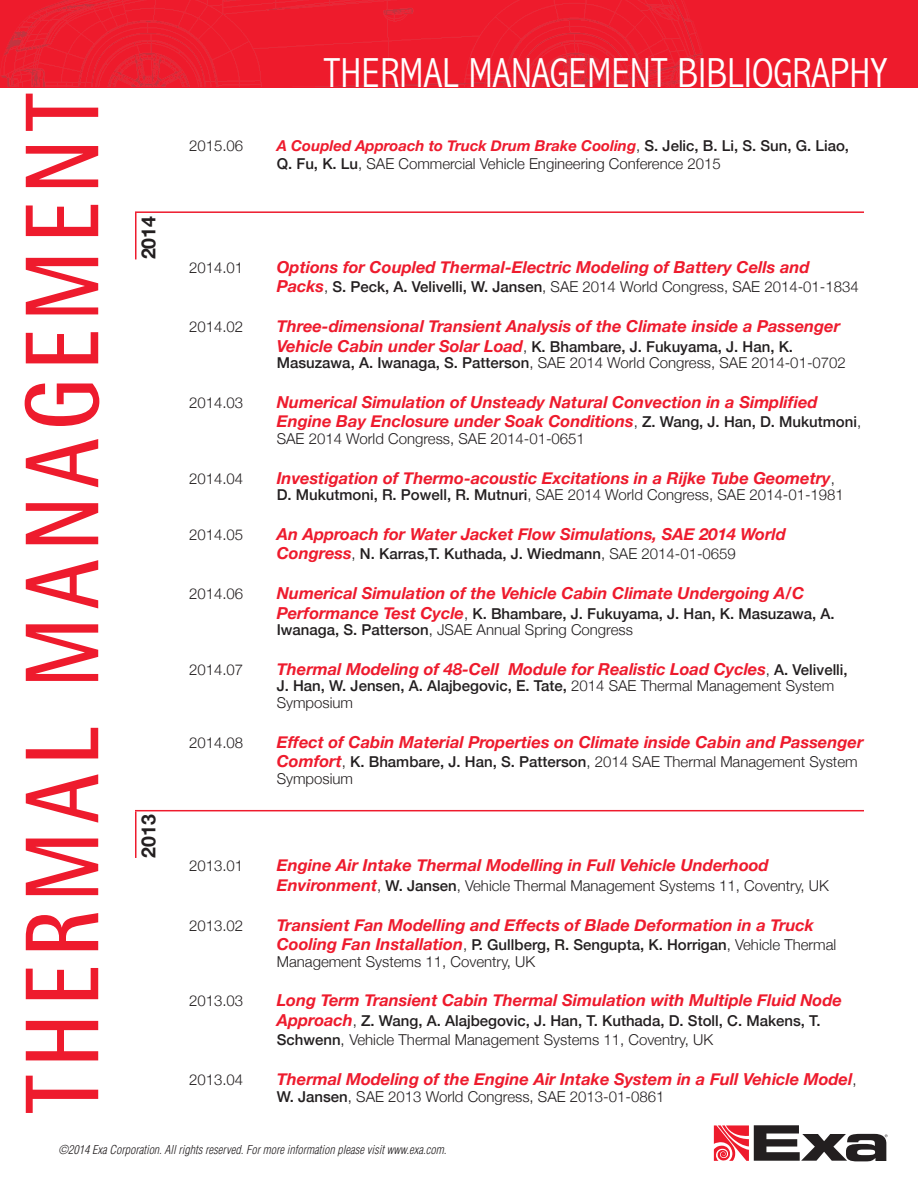
<style>
.page{position:relative;width:918px;height:1188px;background:#fff}
.page>*{position:absolute;margin:0;border:0;box-sizing:border-box;transform-origin:0 0}
.t1{font:700 105px "Rotis Semi Sans";letter-spacing:.1em;color:#ee1b2d;scale:.8 1}
.t2{font:300 condensed 42px "Abadi";color:#fff}
.t3{font:700 19.5px "Helvetica Neue";color:#231f20}
.hanging_indent{font:italic 700 16.5px/19.5px "Helvetica Neue";color:#ee1b2d}
.hanging_indent-2{font:300 15px/16.5px "Helvetica Neue";color:#231f20}
.hanging_indent-3{font:500 15px/16.5px "Helvetica Neue";color:#231f20}
.t4{font:italic 300 condensed 12px "Helvetica";color:#231f20}
.s1{font-weight:700;font-style:italic;color:#ee1b2d}
.s2{font-weight:500}
.s3{font-weight:700;font-style:italic;font-size:16.5px;color:#ee1b2d}
.s4{font-weight:300}
.s5{font-weight:300;font-style:normal;font-size:15px;color:#231f20}
.s6{font-weight:500;font-style:normal;font-size:15px;color:#231f20}
</style>
<div class="page">
<div style="left:0;top:0;width:918px;height:88px;background:#ee1b2c"></div>
<img style="left:1px;top:0;width:702px;height:86px">
<svg style="left:714px;top:1125px;width:174px;height:36px"></svg>
<hr style="left:135px;top:211px;width:729px;height:2px;background:#ee1b2d">
<hr style="left:135px;top:213px;width:1px;height:46px;background:#ee1b2d">
<hr style="left:135px;top:810px;width:729px;height:1px;background:#ee1b2d">
<hr style="left:135px;top:811px;width:2px;height:47px;background:#ee1b2d">
<h2 class="t2" style="left:324px;top:48px;width:566px">THERMAL MANAGEMENT BIBLIOGRAPHY</h2>
<h1 class="t1" style="left:-2px;top:1113px;width:1276px;rotate:-90deg">THERMAL MANAGEMENT</h1>
<p class="t4" style="left:58px;top:1142px;width:389px">©2014 Exa Corporation. All rights reserved. For more information please visit www.exa.com.</p>
<p class="hanging_indent-2" style="left:189px;top:136px;width:56px">2015.06</p>
<p class="hanging_indent-2" style="left:277px;top:136px;width:574px;line-height:18px"><span class="s1">A Coupled Approach to Truck Drum Brake Cooling</span>, <span class="s2">S. Jelic, B. Li, S. Sun, G. Liao,<br>Q. Fu, K. Lu</span>, SAE Commercial Vehicle Engineering Conference 2015</p>
<p class="t3" style="left:133px;top:259px;width:45px;rotate:-90deg">2014</p>
<p class="hanging_indent-2" style="left:189px;top:259px;width:56px">2014.01</p>
<p class="hanging_indent" style="left:277px;top:258px;width:534px">Options for Coupled Thermal-Electric Modeling of Battery Cells and</p>
<p class="hanging_indent-2" style="left:277px;top:278px;width:584px"><span class="s3">Packs</span>, <span class="s2">S. Peck, A. Velivelli, W. Jansen</span>, SAE 2014 World Congress, SAE 2014-01-1834</p>
<p class="hanging_indent-2" style="left:189px;top:318px;width:56px">2014.02</p>
<p class="hanging_indent" style="left:277px;top:317px;width:565px">Three-dimensional Transient Analysis of the Climate inside a Passenger</p>
<p class="hanging_indent-3" style="left:277px;top:337px;width:571px"><span class="s3">Vehicle Cabin under Solar Load</span><span class="s4">,</span> K. Bhambare, J. Fukuyama, J. Han, K.<br>Masuzawa, A. Iwanaga, S. Patterson<span class="s4">, SAE 2014 World Congress, SAE 2014-01-0702</span></p>
<p class="hanging_indent-2" style="left:189px;top:394px;width:56px">2014.03</p>
<p class="hanging_indent" style="left:277px;top:393px;width:586px">Numerical Simulation of Unsteady Natural Convection in a Simplified<br>Engine Bay Enclosure under Soak Conditions<span class="s5">,</span> <span class="s6">Z. Wang, J. Han, D. Mukutmoni</span><span class="s5">,</span></p>
<p class="hanging_indent-2" style="left:277px;top:430px;width:310px">SAE 2014 World Congress, SAE 2014-01-0651</p>
<p class="hanging_indent-2" style="left:189px;top:469px;width:56px">2014.04</p>
<p class="hanging_indent" style="left:277px;top:469px;width:560px">Investigation of Thermo-acoustic Excitations in a Rijke Tube Geometry<span class="s5">,</span></p>
<p class="hanging_indent-2" style="left:277px;top:486px;width:569px"><span class="s2">D. Mukutmoni, R. Powell, R. Mutnuri</span>, SAE 2014 World Congress, SAE 2014-01-1981</p>
<p class="hanging_indent-2" style="left:189px;top:526px;width:56px">2014.05</p>
<p class="hanging_indent" style="left:277px;top:525px;width:511px">An Approach for Water Jacket Flow Simulations, SAE 2014 World</p>
<p class="hanging_indent-3" style="left:277px;top:545px;width:461px"><span class="s3">Congress</span><span class="s4">,</span> N. Karras,T. Kuthada, J. Wiedmann<span class="s4">, SAE 2014-01-0659</span></p>
<p class="hanging_indent-2" style="left:189px;top:585px;width:56px">2014.06</p>
<p class="hanging_indent" style="left:277px;top:584px;width:529px">Numerical Simulation of the Vehicle Cabin Climate Undergoing A/C</p>
<p class="hanging_indent-3" style="left:277px;top:604px;width:560px"><span class="s3">Performance Test Cycle</span><span class="s4">,</span> K. Bhambare, J. Fukuyama, J. Han, K. Masuzawa, A.<br>Iwanaga, S. Patterson<span class="s4">, JSAE Annual Spring Congress</span></p>
<p class="hanging_indent-2" style="left:189px;top:661px;width:56px">2014.07</p>
<p class="hanging_indent" style="left:277px;top:660px;width:572px">Thermal Modeling of 48-Cell Module for Realistic Load Cycles<span class="s5">,</span> <span class="s6">A. Velivelli,</span></p>
<p class="hanging_indent-2" style="left:277px;top:677px;width:559px"><span class="s2">J. Han, W. Jensen, A. Alajbegovic, E. Tate,</span> 2014 SAE Thermal Management System<br>Symposium</p>
<p class="hanging_indent-2" style="left:189px;top:733px;width:56px">2014.08</p>
<p class="hanging_indent" style="left:277px;top:733px;width:588px">Effect of Cabin Material Properties on Climate inside Cabin and Passenger</p>
<p class="hanging_indent-2" style="left:277px;top:753px;width:582px"><span class="s3">Comfort</span>, <span class="s2">K. Bhambare, J. Han, S. Patterson</span>, 2014 SAE Thermal Management System<br>Symposium</p>
<p class="t3" style="left:133px;top:858px;width:45px;rotate:-90deg">2013</p>
<p class="hanging_indent-2" style="left:189px;top:857px;width:56px">2013.01</p>
<p class="hanging_indent" style="left:277px;top:856px;width:493px">Engine Air Intake Thermal Modelling in Full Vehicle Underhood</p>
<p class="hanging_indent-2" style="left:277px;top:877px;width:554px"><span class="s3">Environment</span>, <span class="s2">W. Jansen</span>, Vehicle Thermal Management Systems 11, Coventry, UK</p>
<p class="hanging_indent-2" style="left:189px;top:916px;width:56px">2013.02</p>
<p class="hanging_indent" style="left:277px;top:916px;width:539px">Transient Fan Modelling and Effects of Blade Deformation in a Truck</p>
<p class="hanging_indent-2" style="left:277px;top:936px;width:561px"><span class="s3">Cooling Fan Installation</span>, <span class="s2">P. Gullberg, R. Sengupta, K. Horrigan</span>, Vehicle Thermal<br>Management Systems 11, Coventry, UK</p>
<p class="hanging_indent-2" style="left:189px;top:992px;width:56px">2013.03</p>
<p class="hanging_indent" style="left:277px;top:991px;width:567px">Long Term Transient Cabin Thermal Simulation with Multiple Fluid Node</p>
<p class="hanging_indent-3" style="left:277px;top:1010px;width:545px;line-height:19.5px"><span class="s3">Approach</span><span class="s4">,</span> Z. Wang, A. Alajbegovic, J. Han, T. Kuthada, D. Stoll, C. Makens, T.<br>Schwenn<span class="s4">, Vehicle Thermal Management Systems 11, Coventry, UK</span></p>
<p class="hanging_indent-2" style="left:189px;top:1071px;width:56px">2013.04</p>
<p class="hanging_indent" style="left:277px;top:1070px;width:581px">Thermal Modeling of the Engine Air Intake System in a Full Vehicle Model<span class="s5">,</span></p>
<p class="hanging_indent-2" style="left:277px;top:1087px;width:389px"><span class="s2">W. Jansen</span>, SAE 2013 World Congress, SAE 2013-01-0861</p>
</div>
